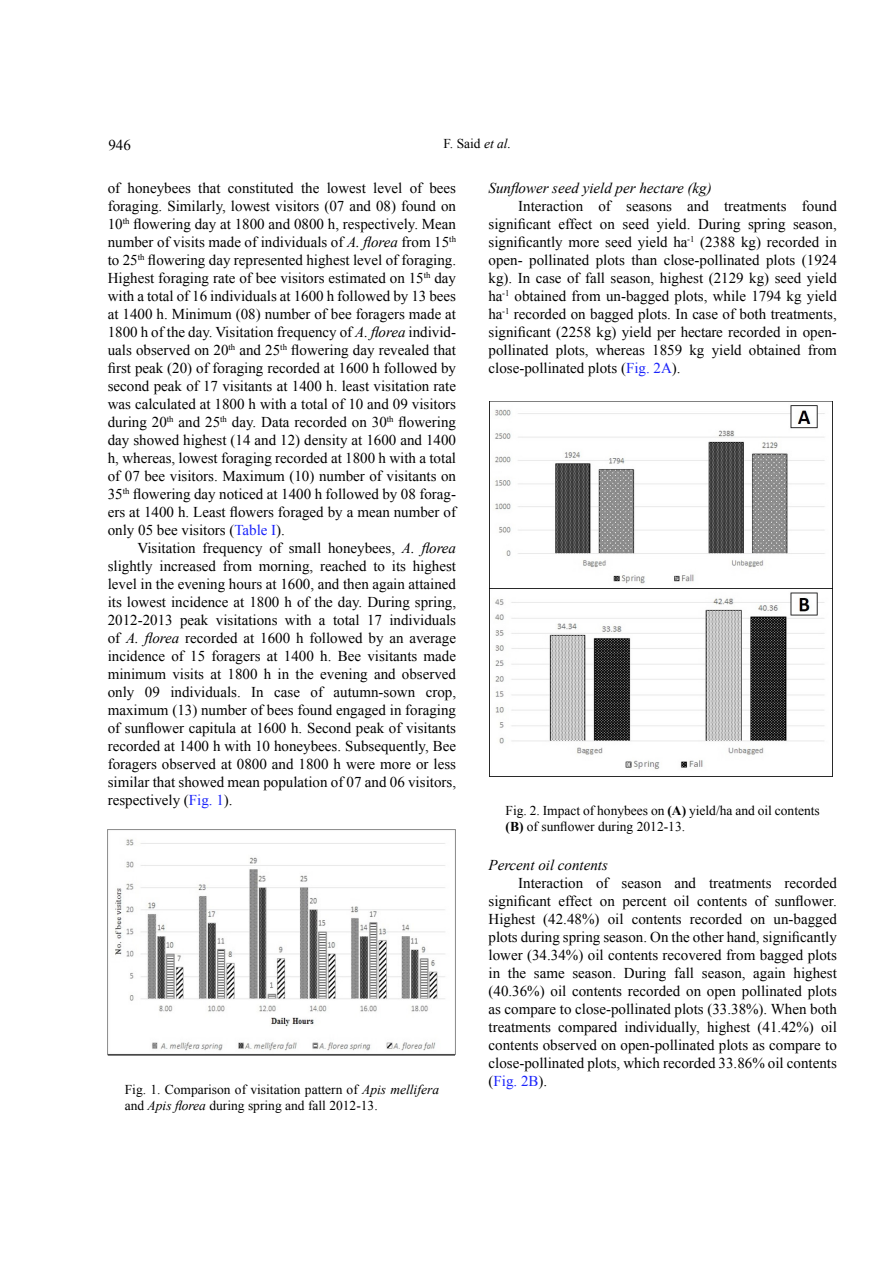
<style>
.page{position:relative;width:893px;height:1263px;background:#fff}
.page>*{position:absolute;margin:0;border:0;box-sizing:border-box;transform-origin:0 0}
.t1{font:15px/18px "Times New Roman";color:#000;text-align:justify}
.t2{font:italic 15px "Times New Roman";color:#000}
.t3{font:13.5px/16.2px "Times New Roman";color:#000}
.s1{font-style:italic}
.s2{color:#1922fb}
.s3{font-weight:700}
</style>
<div class="page">
<img style="left:108px;top:830px;width:347px;height:224px">
<img style="left:490px;top:401px;width:343px;height:375px">
<hr style="left:108px;top:1055px;width:347px;height:1px;background:#000">
<p class="t3" style="left:444px;top:135px;width:69px">F. Said <span class="s1">et al.</span></p>
<p class="t1" style="left:108px;top:136px;width:24px">946</p>
<p class="t1" style="left:108px;top:179px;width:350px">of honeybees that constituted the lowest level of bees foraging. Similarly, lowest visitors (07 and 08) found on 10<sup>th</sup> flowering day at 1800 and 0800 h, respectively. Mean number of visits made of individuals of <span class="s1">A. florea</span> from 15<sup>th </sup>to 25<sup>th</sup> flowering day represented highest level of foraging.<br>Highest foraging rate of bee visitors estimated on 15<sup>th</sup> day with a total of 16 individuals at 1600 h followed by 13 bees at 1400 h. Minimum (08) number of bee foragers made at 1800 h of the day. Visitation frequency of <span class="s1">A. florea</span> individ&shy;uals observed on 20<sup>th</sup> and 25<sup>th</sup> flowering day revealed that first peak (20) of foraging recorded at 1600 h followed by second peak of 17 visitants at 1400 h. least visitation rate was calculated at 1800 h with a total of 10 and 09 visitors during 20<sup>th</sup> and 25<sup>th</sup> day. Data recorded on 30<sup>th</sup> flowering day showed highest (14 and 12) density at 1600 and 1400 h, whereas, lowest foraging recorded at 1800 h with a total of 07 bee visitors. Maximum (10) number of visitants on 35<sup>th</sup> flowering day noticed at 1400 h followed by 08 forag&shy;ers at 1400 h. Least flowers foraged by a mean number of only 05 bee visitors (<span class="s2">Table I</span>).</p>
<p class="t1" style="left:108px;top:539px;width:350px;text-indent:30px">Visitation frequency of small honeybees, <span class="s1">A. florea </span>slightly increased from morning, reached to its highest level in the evening hours at 1600, and then again attained its lowest incidence at 1800 h of the day. During spring, 2012-2013 peak visitations with a total 17 individuals of <span class="s1">A. florea</span> recorded at 1600 h followed by an average incidence of 15 foragers at 1400 h. Bee visitants made minimum visits at 1800 h in the evening and observed only 09 individuals. In case of autumn-sown crop, maximum (13) number of bees found engaged in foraging of sunflower capitula at 1600 h. Second peak of visitants recorded at 1400 h with 10 honeybees. Subsequently, Bee foragers observed at 0800 and 1800 h were more or less similar that showed mean population of 07 and 06 visitors, respectively (<span class="s2">Fig. 1</span>).</p>
<p class="t2" style="left:488px;top:178px;width:225px">Sunflower seed yield per hectare (kg)</p>
<p class="t1" style="left:488px;top:197px;width:350px;text-indent:30px">Interaction of seasons and treatments found significant effect on seed yield. During spring season, significantly more seed yield ha<sup>-1</sup> (2388 kg) recorded in open- pollinated plots than close-pollinated plots (1924 kg). In case of fall season, highest (2129 kg) seed yield ha<sup>-1</sup> obtained from un-bagged plots, while 1794 kg yield ha<sup>-1</sup> recorded on bagged plots. In case of both treatments, significant (2258 kg) yield per hectare recorded in open&shy;pollinated plots, whereas 1859 kg yield obtained from close-pollinated plots (<span class="s2">Fig. 2A</span>).</p>
<p class="t3" style="left:505px;top:802px;width:316px">Fig. 2. Impact of honybees on <span class="s3">(A)</span> yield/ha and oil contents <span class="s3">(B)</span> of sunflower during 2012-13.</p>
<p class="t2" style="left:488px;top:855px;width:121px">Percent oil contents</p>
<p class="t1" style="left:488px;top:874px;width:350px;text-indent:30px">Interaction of season and treatments recorded significant effect on percent oil contents of sunflower.<br>Highest (42.48%) oil contents recorded on un-bagged plots during spring season. On the other hand, significantly lower (34.34%) oil contents recovered from bagged plots in the same season. During fall season, again highest (40.36%) oil contents recorded on open pollinated plots as compare to close-pollinated plots (33.38%). When both treatments compared individually, highest (41.42%) oil contents observed on open-pollinated plots as compare to close-pollinated plots, which recorded 33.86% oil contents (<span class="s2">Fig. 2B</span>).</p>
<p class="t3" style="left:125px;top:1081px;width:316px">Fig. 1. Comparison of visitation pattern of <span class="s1">Apis mellifera </span>and <span class="s1">Apis florea</span> during spring and fall 2012-13.</p>
</div>
